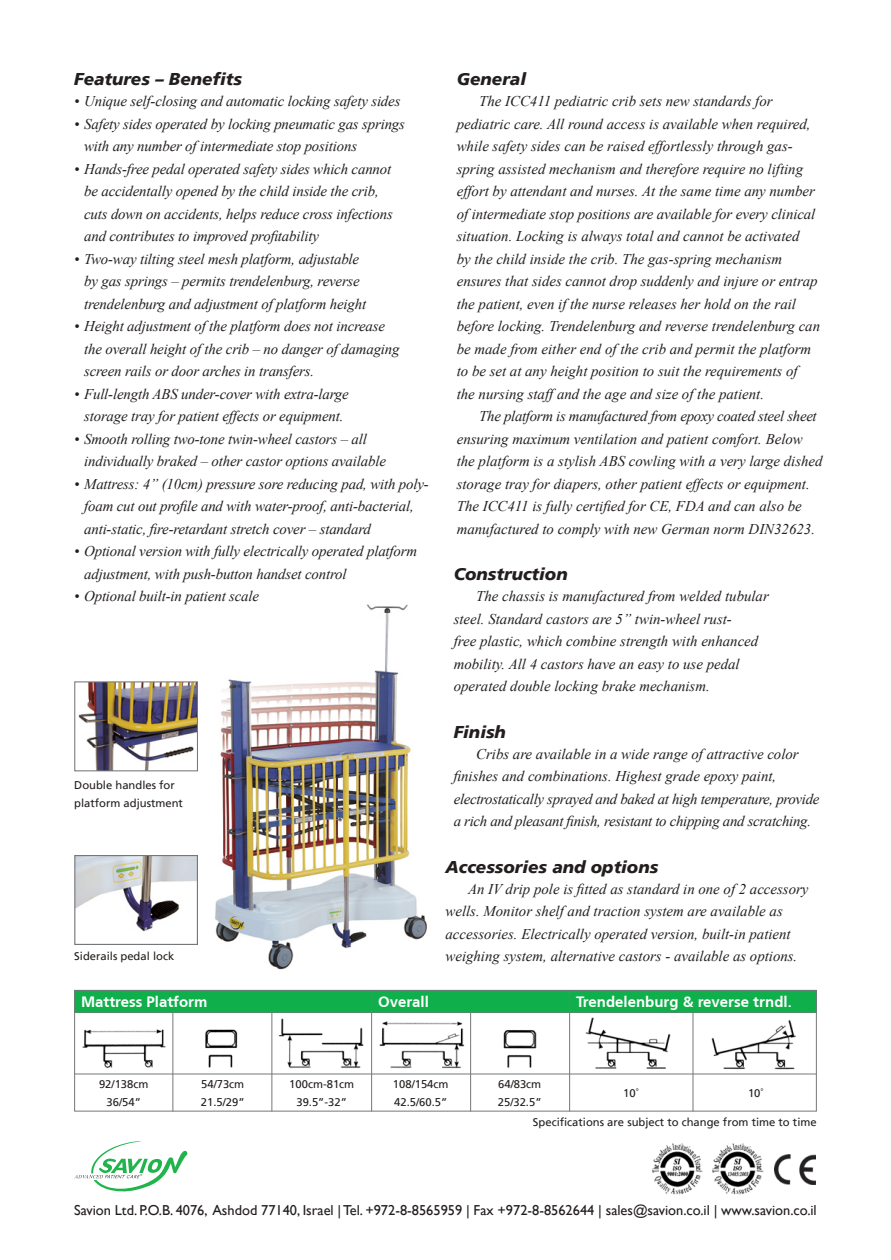
<style>
.page{position:relative;width:891px;height:1260px;background:#fff}
.page>*{position:absolute;margin:0;border:0;box-sizing:border-box;transform-origin:0 0}
.t1{font:italic 900 17.1px "Frutiger LT";color:#231e1e}
.t2{font:700 15px "Frutiger CE";color:#fff}
.t3{font:italic 14.85px/22.5px "Times New Roman";color:#231e1e}
.t4{font:italic 14.85px/22.5px "Times New Roman";letter-spacing:-.02em;color:#231e1e}
.t5{font:14.4px "Gill Sans";color:#231e1e}
.t6{font:11.25px/18.5px "Frutiger LT";color:#231e1e}
</style>
<div class="page">
<img style="left:215px;top:604px;width:212px;height:366px">
<img style="left:774px;top:1155px;width:42px;height:30px">
<img style="left:712px;top:1143px;width:52px;height:52px">
<img style="left:652px;top:1143px;width:51px;height:52px">
<img style="left:78px;top:1029px;width:90px;height:45px">
<img style="left:197px;top:1029px;width:49px;height:45px">
<img style="left:277px;top:1018px;width:90px;height:56px">
<img style="left:377px;top:1021px;width:90px;height:53px">
<img style="left:501px;top:1030px;width:37px;height:44px">
<img style="left:584px;top:1017px;width:91px;height:57px">
<img style="left:709px;top:1020px;width:90px;height:54px">
<div style="left:74px;top:990px;width:743px;height:22px;background:#0fb04b"></div>
<div style="left:74px;top:990px;width:743px;height:122px;border:1px solid #75777b"></div>
<hr style="left:74px;top:1012px;width:743px;height:1px;background:#75777b">
<hr style="left:371px;top:990px;width:1px;height:122px;background:#75777b">
<hr style="left:569px;top:990px;width:1px;height:122px;background:#75777b">
<hr style="left:74px;top:1074px;width:743px;height:1px;background:#75777b">
<hr style="left:693px;top:1012px;width:1px;height:100px;background:#75777b">
<hr style="left:470px;top:1012px;width:1px;height:100px;background:#75777b">
<hr style="left:272px;top:1012px;width:1px;height:100px;background:#75777b">
<hr style="left:172px;top:1012px;width:1px;height:100px;background:#75777b">
<svg style="left:74px;top:855px;width:124px;height:90px"></svg>
<img style="left:74px;top:681px;width:124px;height:91px">
<svg style="left:74px;top:1141px;width:114px;height:51px"></svg>
<p class="t1" style="left:74px;top:69px;width:169px">Features – Benefits</p>
<p class="t3" style="left:74px;top:90px;width:328px">• Unique self-closing and automatic locking safety sides</p>
<p class="t3" style="left:84px;top:112px;width:322px;text-indent:-10px">• Safety sides operated by locking pneumatic gas springs with any number of intermediate stop positions</p>
<p class="t3" style="left:84px;top:157px;width:310px;text-indent:-10px">• Hands-free pedal operated safety sides which cannot be accidentally opened by the child inside the crib, cuts down on accidents, helps reduce cross infections and contributes to improved profitability</p>
<p class="t3" style="left:84px;top:247px;width:284px;text-indent:-10px">• Two-way tilting steel mesh platform, adjustable by gas springs – permits trendelenburg, reverse trendelenburg and adjustment of platform height</p>
<p class="t3" style="left:84px;top:315px;width:317px;text-indent:-10px">• Height adjustment of the platform does not increase the overall height of the crib – no danger of damaging</p>
<p class="t3" style="left:84px;top:360px;width:232px">screen rails or door arches in transfers.</p>
<p class="t3" style="left:74px;top:382px;width:276px;text-align:center">• Full-length ABS under-cover with extra-large storage tray for patient effects or equipment.</p>
<p class="t3" style="left:84px;top:427px;width:303px;text-indent:-10px">• Smooth rolling two-tone twin-wheel castors – all individually braked – other castor options available</p>
<p class="t3" style="left:84px;top:495px;width:331px">foam cut out profile and with water-proof, anti-bacterial,</p>
<p class="t3" style="left:74px;top:472px;width:356px">• Mattress 4: ” (10cm) pressure sore reducing pad, with poly-</p>
<p class="t3" style="left:84px;top:517px;width:288px">anti-static, fire-retardant stretch cover – standard</p>
<p class="t3" style="left:84px;top:540px;width:335px;text-indent:-10px">• Optional version with fully electrically operated platform adjustment, with push-button handset control</p>
<p class="t3" style="left:74px;top:585px;width:186px">• Optional built i n- patient scale</p>
<p class="t6" style="left:74px;top:776px;width:110px">Double handles for platform adjustment</p>
<p class="t6" style="left:74px;top:947px;width:102px">Siderails pedal lock</p>
<p class="t2" style="left:81px;top:993px;width:128px">Mattress Platform</p>
<p class="t2" style="left:378px;top:993px;width:52px">Overall</p>
<p class="t1" style="left:457px;top:69px;width:71px">General</p>
<p class="t3" style="left:457px;top:90px;width:355px;text-indent:22px">The ICC411 pediatric crib sets new standards for pediatric care. All round access is available when required,</p>
<p class="t3" style="left:457px;top:157px;width:348px">spring assisted mechanism and therefore require no lifting</p>
<p class="t3" style="left:457px;top:135px;width:338px">while safety sides can be raised effortlessly through gas-</p>
<p class="t3" style="left:457px;top:180px;width:365px">effort by attendant and nurses. At the same time any number of intermediate stop positions are available for every clinical situation. Locking is always total and cannot be activated<br>by the child inside the crib. The gas-spring mechanism ensures that sides cannot drop suddenly and injure or entrap the patient, even if the nurse releases her hold on the rail before locking. Trendelenburg and reverse trendelenburg can</p>
<p class="t3" style="left:457px;top:337px;width:356px">be made from either end of the crib and permit the platform to be set at any height position to suit the requirements of the nursing staff and the age and size of the patient.</p>
<p class="t3" style="left:457px;top:405px;width:367px;text-indent:22px">The platform is manufactured from epoxy coated steel sheet ensuring maximum ventilation and patient comfort. Below the platform is a stylish ABS cowling with a very large dished storage tray for diapers, other patient effects or equipment.<br>The ICC411 is fully certified for CE, FDA and can also be manufactured to comply with new German norm DIN32623.</p>
<p class="t1" style="left:454px;top:564px;width:116px">Construction</p>
<p class="t3" style="left:476px;top:585px;width:294px">The chassis is manufactured from welded tubular</p>
<p class="t3" style="left:454px;top:630px;width:306px">free plastic, which combine strength with enhanced</p>
<p class="t3" style="left:454px;top:607px;width:280px">steel. Standard castors are ”5 twin-wheel rust-</p>
<p class="t3" style="left:454px;top:652px;width:287px">mobility. All 4 castors have an easy to use pedal operated double locking brake mechanism.</p>
<p class="t1" style="left:454px;top:721px;width:54px">Finish</p>
<p class="t4" style="left:454px;top:742px;width:367px;text-indent:22px">Cribs are available in a wide range of attractive color finishes and combinations. Highest grade epoxy paint, electrostatically sprayed and baked at high temperature, provide a rich and pleasant finish, resistant to chipping and scratching.</p>
<p class="t1" style="left:446px;top:856px;width:214px">Accessories and options</p>
<p class="t3" style="left:446px;top:877px;width:365px;text-indent:22px">An IV drip pole is fitted as standard in one of 2 accessory wells. Monitor shelf and traction system are available as accessories. Electrically operated version, built-in patient weighing system, alternative castors - available as options.</p>
<p class="t2" style="left:576px;top:993px;width:217px">Trendelenburg &amp; reverse trndl.</p>
<p class="t6" style="left:99px;top:1074px;width:51px;text-align:center">92/138cm<br>36/54“</p>
<p class="t6" style="left:393px;top:1074px;width:57px">108/154cm<br>42.5/60.5“</p>
<p class="t6" style="left:623px;top:1084px;width:14px">10</p>
<p class="t6" style="left:201px;top:1074px;width:45px">54/73cm<br>21.5/29“</p>
<p class="t6" style="left:289px;top:1074px;width:67px;text-align:center">100cm-81cm<br>39.5“-32“</p>
<p class="t6" style="left:498px;top:1074px;width:45px">64/83cm<br>25/32.5“</p>
<p class="t6" style="left:533px;top:1113px;width:285px">Specifications are subject to change from time to time</p>
<p class="t6" style="left:748px;top:1084px;width:14px">10</p>
<p class="t5" style="left:74px;top:1202px;width:744px">Savion Ltd O. P. .B. 4076, Ashdod 77140, Israel |Tel. +972-8-8565959 | Fax +972-8-8562644 | sales@savion.co i l. | www.savion.co i l.</p>
</div>
